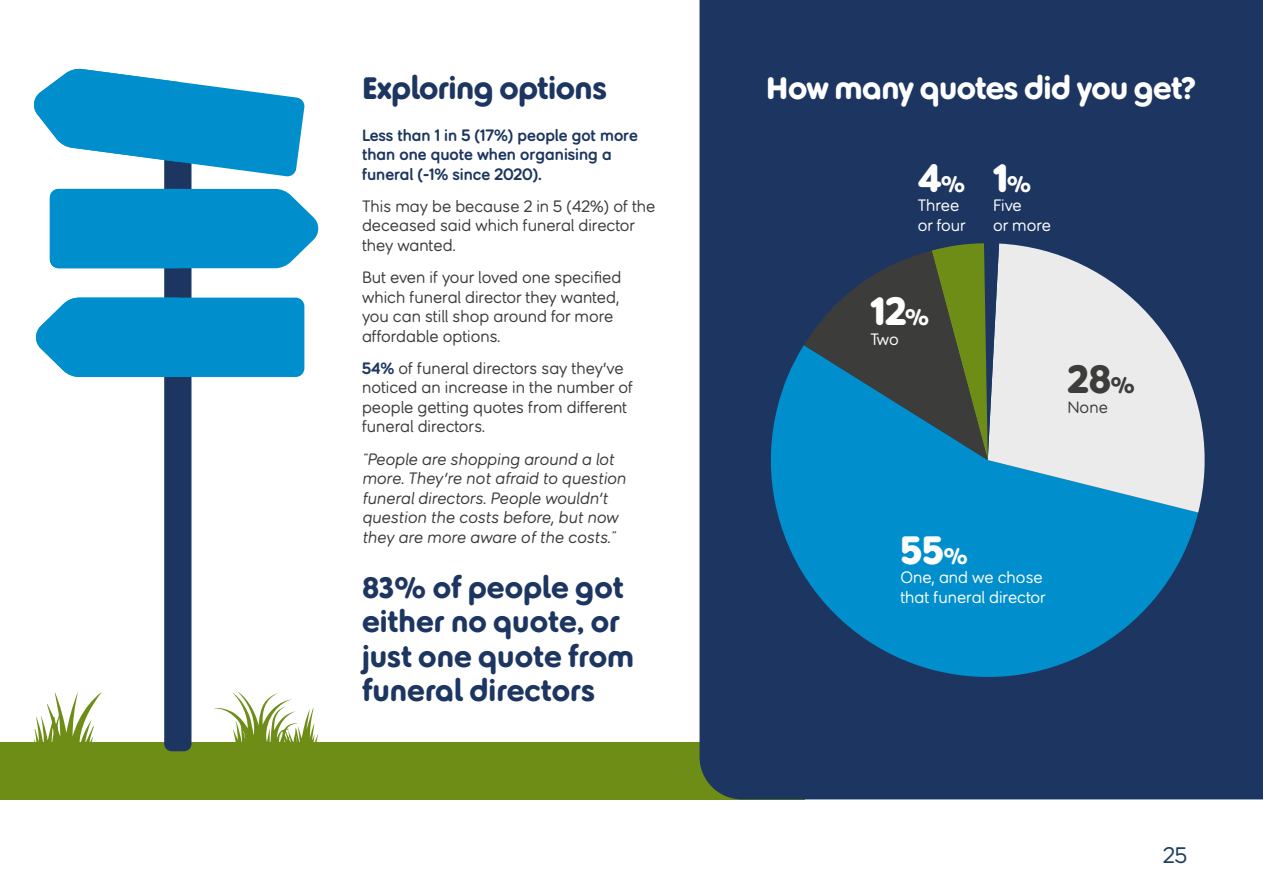
<style>
.page{position:relative;width:1263px;height:893px;background:#fff}
.page>*{position:absolute;margin:0;border:0;box-sizing:border-box;transform-origin:0 0}
.t1{font:42px "Sun Stroke Headline";color:#fff}
.t2{font:42px "Sun Stroke Headline";color:#3c3c3b}
.t3{font:33px "Sun Stroke Headline";letter-spacing:-.02em;color:#fff}
.t4{font:33px "Sun Stroke Headline";letter-spacing:-.02em;color:#1d3661}
.t5{font:31.5px/34.5px "Sun Stroke Headline";color:#1d3661}
.t6{font:22.5px "Sun Stroke Body";color:#203e5f}
.t7{font:16.5px/19.5px "Sun Stroke Body";color:#3c3c3b}
.t8{font:italic 16.5px/19.5px "Sun Stroke Body";color:#3c3c3b}
.t9{font:700 16.5px/19.5px "Sun Stroke Body";color:#1d3661}
.t10{font:16.5px/19.5px "Sun Stroke Body";color:#fff}
.s1{font-weight:700;color:#1d3661}
.s2{font-size:24px}
</style>
<div class="page">
<div style="left:0;top:742px;width:804px;height:57px;background:#6d8d16"></div>
<svg style="left:34px;top:68px;width:285px;height:684px"></svg>
<div style="left:699px;top:0;width:564px;height:799px;background:#1d3661"></div>
<svg style="left:748px;top:345px;width:450px;height:354px;background:#0a6ea4"></svg>
<svg style="left:988px;top:244px;width:222px;height:268px;background:#abbdcc"></svg>
<svg style="left:804px;top:243px;width:195px;height:217px;background:#315e64"></svg>
<h2 class="t4" style="left:362px;top:70px;width:246px">Exploring options</h2>
<p class="t9" style="left:362px;top:125px;width:277px">Less than 1 in 5 (17%) people got more than one quote when organising a funeral (-1% since 2020).</p>
<p class="t7" style="left:362px;top:197px;width:295px">This may be because 2 in 5 (42%) of the deceased said which funeral director they wanted.</p>
<p class="t7" style="left:362px;top:268px;width:261px">But even if your loved one specified which funeral director they wanted, you can still shop around for more affordable options.</p>
<p class="t7" style="left:362px;top:359px;width:272px"><span class="s1">54%</span> of funeral directors say they’ve noticed an increase in the number of people getting quotes from different funeral directors.</p>
<p class="t8" style="left:362px;top:449px;width:265px">“People are shopping around a lot more. They’re not afraid to question funeral directors. People wouldn’t question the costs before, but now they are more aware of the costs.”</p>
<h3 class="t5" style="left:362px;top:571px;width:274px">83% of people got either no quote, or just one quote from funeral directors</h3>
<h2 class="t3" style="left:766px;top:70px;width:431px">How many quotes did you get?</h2>
<h1 class="t1" style="left:918px;top:156px;width:49px">4<span class="s2">%</span></h1>
<p class="t10" style="left:918px;top:196px;width:50px">Three or four</p>
<h1 class="t1" style="left:870px;top:289px;width:60px">12<span class="s2">%</span></h1>
<p class="t10" style="left:870px;top:330px;width:30px">Two</p>
<h1 class="t1" style="left:993px;top:156px;width:40px">1<span class="s2">%</span></h1>
<p class="t10" style="left:993px;top:196px;width:59px">Five<br>or more</p>
<h1 class="t2" style="left:1067px;top:357px;width:69px">28<span class="s2">%</span></h1>
<p class="t7" style="left:1067px;top:398px;width:42px">None</p>
<h1 class="t1" style="left:900px;top:528px;width:69px">55<span class="s2">%</span></h1>
<p class="t10" style="left:900px;top:568px;width:147px">One, and we chose that funeral director</p>
<h3 class="t6" style="left:1163px;top:843px;width:25px">25</h3>
</div>
